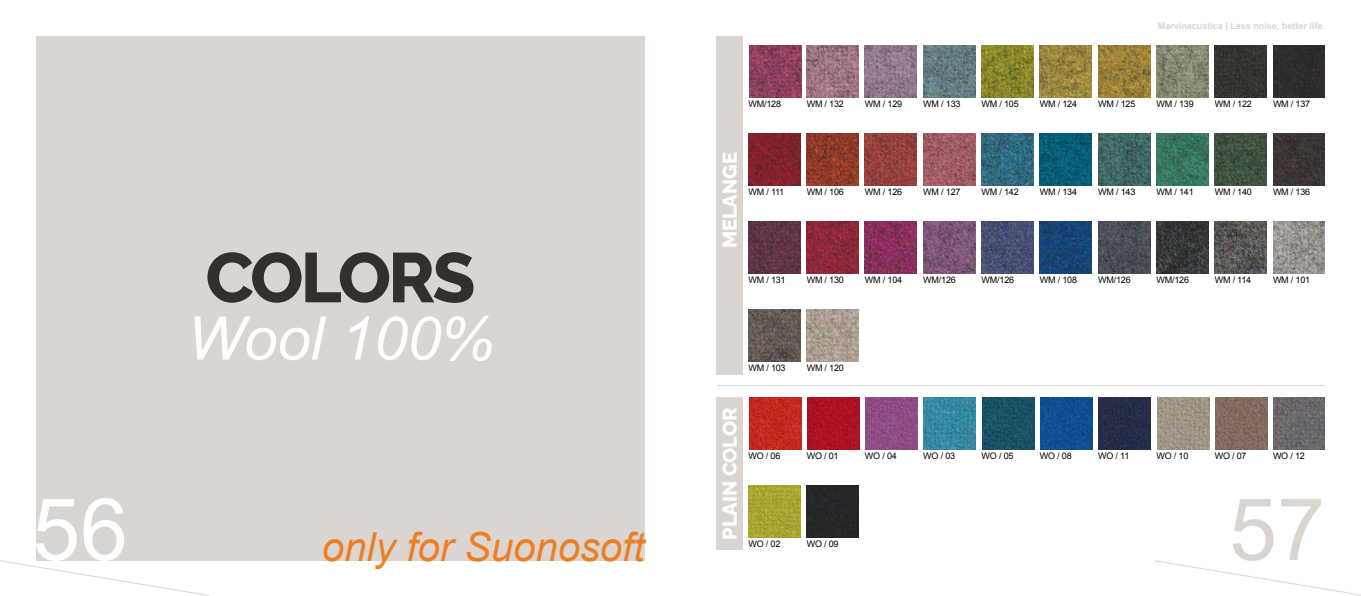
<style>
.page{position:relative;width:1361px;height:596px;background:#fff}
.page>*{position:absolute;margin:0;border:0;box-sizing:border-box;transform-origin:0 0}
.t1{font:86.1px "Arial";color:#fff}
.t2{font:86.1px "Arial";color:#dbd5d2}
.t3{font:800 70px "Raleway";letter-spacing:-.04em;color:#31302f}
.t4{font:italic 60px "Arial";color:#fff}
.t5{font:italic 40px "Arial";color:#ed7f24}
.t6{font:800 20px "Raleway";color:#fff}
.t7{font:9px "Arial";letter-spacing:-.02em;color:#000}
.t8{font:700 9px "Arial";color:#dbd5d2}
</style>
<div class="page">
<div style="left:36px;top:36px;width:608px;height:524px;background:#dbd5d2"></div>
<div style="left:716px;top:36px;width:27px;height:338px;background:#dbd5d2"></div>
<div style="left:716px;top:397px;width:27px;height:152px;background:#dbd5d2"></div>
<img style="left:748px;top:133px;width:52px;height:52px">
<img style="left:749px;top:46px;width:52px;height:52px">
<img style="left:748px;top:221px;width:52px;height:52px">
<img style="left:748px;top:309px;width:52px;height:52px">
<img style="left:748px;top:485px;width:52px;height:52px">
<img style="left:1040px;top:133px;width:52px;height:52px">
<img style="left:1040px;top:46px;width:52px;height:52px">
<img style="left:1040px;top:221px;width:52px;height:52px">
<img style="left:982px;top:397px;width:52px;height:52px">
<img style="left:981px;top:133px;width:52px;height:52px">
<img style="left:981px;top:46px;width:52px;height:52px">
<img style="left:981px;top:221px;width:52px;height:52px">
<img style="left:924px;top:397px;width:52px;height:52px">
<img style="left:1273px;top:133px;width:52px;height:52px">
<div style="left:1273px;top:46px;width:52px;height:52px;background:#2e2c2c"></div>
<img style="left:1273px;top:221px;width:52px;height:52px">
<img style="left:1215px;top:397px;width:52px;height:52px">
<img style="left:1273px;top:397px;width:52px;height:52px">
<img style="left:865px;top:133px;width:52px;height:52px">
<img style="left:865px;top:46px;width:52px;height:52px">
<img style="left:865px;top:221px;width:52px;height:52px">
<img style="left:807px;top:397px;width:52px;height:52px">
<img style="left:1156px;top:133px;width:52px;height:52px">
<img style="left:1156px;top:46px;width:52px;height:52px">
<img style="left:1156px;top:221px;width:52px;height:52px">
<img style="left:1099px;top:397px;width:52px;height:52px">
<img style="left:806px;top:133px;width:52px;height:52px">
<img style="left:806px;top:46px;width:52px;height:52px">
<img style="left:806px;top:221px;width:52px;height:52px">
<img style="left:806px;top:309px;width:52px;height:52px">
<img style="left:749px;top:397px;width:52px;height:52px">
<div style="left:806px;top:485px;width:52px;height:52px;background:#252627"></div>
<img style="left:1098px;top:133px;width:52px;height:52px">
<img style="left:1098px;top:46px;width:52px;height:52px">
<img style="left:1098px;top:221px;width:52px;height:52px">
<img style="left:1040px;top:397px;width:52px;height:52px">
<img style="left:923px;top:133px;width:52px;height:52px">
<img style="left:923px;top:46px;width:52px;height:52px">
<img style="left:923px;top:221px;width:52px;height:52px">
<img style="left:865px;top:397px;width:52px;height:52px">
<img style="left:1214px;top:133px;width:52px;height:52px">
<img style="left:1214px;top:46px;width:52px;height:52px">
<img style="left:1214px;top:221px;width:52px;height:52px">
<img style="left:1157px;top:397px;width:52px;height:52px">
<hr style="left:717px;top:385px;width:608px;height:1px;background:#dbd5d2">
<svg style="left:1155px;top:560px;width:206px;height:35px"></svg>
<svg style="left:0;top:560px;width:210px;height:35px"></svg>
<h2 class="t3" style="left:205px;top:221px;width:271px">COLORS</h2>
<h3 class="t4" style="left:187px;top:299px;width:308px">Wool 100%</h3>
<p class="t8" style="left:1158px;top:20px;width:169px">Marvinacustica | Less noise, better life.</p>
<p class="t7" style="left:748px;top:98px;width:34px">WM/128</p>
<h3 class="t6" style="left:714px;top:248px;width:98px;rotate:-90deg">MELANGE</h3>
<p class="t7" style="left:748px;top:186px;width:37px">WM / 111</p>
<p class="t7" style="left:748px;top:274px;width:39px">WM / 131</p>
<p class="t7" style="left:806px;top:98px;width:39px">WM / 132</p>
<p class="t7" style="left:865px;top:98px;width:39px">WM / 129</p>
<p class="t7" style="left:923px;top:98px;width:39px">WM / 133</p>
<p class="t7" style="left:981px;top:98px;width:39px">WM / 105</p>
<p class="t7" style="left:1040px;top:98px;width:39px">WM / 124</p>
<p class="t7" style="left:1098px;top:98px;width:39px">WM / 125</p>
<p class="t7" style="left:1156px;top:98px;width:39px">WM / 139</p>
<p class="t7" style="left:1214px;top:98px;width:39px">WM / 122</p>
<p class="t7" style="left:1273px;top:98px;width:39px">WM / 137</p>
<p class="t7" style="left:806px;top:186px;width:39px">WM / 106</p>
<p class="t7" style="left:865px;top:186px;width:39px">WM / 126</p>
<p class="t7" style="left:923px;top:186px;width:39px">WM / 127</p>
<p class="t7" style="left:981px;top:186px;width:39px">WM / 142</p>
<p class="t7" style="left:1040px;top:186px;width:39px">WM / 134</p>
<p class="t7" style="left:1098px;top:186px;width:39px">WM / 143</p>
<p class="t7" style="left:1156px;top:186px;width:39px">WM / 141</p>
<p class="t7" style="left:1214px;top:186px;width:39px">WM / 140</p>
<p class="t7" style="left:1273px;top:186px;width:39px">WM / 136</p>
<p class="t7" style="left:806px;top:274px;width:39px">WM / 130</p>
<p class="t7" style="left:865px;top:274px;width:39px">WM / 104</p>
<p class="t7" style="left:923px;top:274px;width:34px">WM/126</p>
<p class="t7" style="left:981px;top:274px;width:34px">WM/126</p>
<p class="t7" style="left:1040px;top:274px;width:39px">WM / 108</p>
<p class="t7" style="left:1098px;top:274px;width:34px">WM/126</p>
<p class="t7" style="left:1156px;top:274px;width:34px">WM/126</p>
<p class="t7" style="left:1214px;top:274px;width:38px">WM / 114</p>
<p class="t7" style="left:1273px;top:274px;width:39px">WM / 101</p>
<p class="t7" style="left:748px;top:361px;width:39px">WM / 103</p>
<p class="t7" style="left:806px;top:361px;width:39px">WM / 120</p>
<h3 class="t6" style="left:714px;top:539px;width:134px;rotate:-90deg">PLAIN COLOR</h3>
<p class="t7" style="left:748px;top:449px;width:33px">WO / 06</p>
<p class="t7" style="left:806px;top:449px;width:33px">WO / 01</p>
<p class="t7" style="left:865px;top:449px;width:33px">WO / 04</p>
<p class="t7" style="left:923px;top:449px;width:33px">WO / 03</p>
<p class="t7" style="left:981px;top:449px;width:33px">WO / 05</p>
<p class="t7" style="left:1040px;top:449px;width:33px">WO / 08</p>
<p class="t7" style="left:1098px;top:449px;width:33px">WO / 11</p>
<p class="t7" style="left:1156px;top:449px;width:33px">WO / 10</p>
<p class="t7" style="left:1214px;top:449px;width:33px">WO / 07</p>
<p class="t7" style="left:1273px;top:449px;width:33px">WO / 12</p>
<h1 class="t1" style="left:32px;top:473px;width:97px">56</h1>
<h1 class="t2" style="left:1229px;top:473px;width:97px">57</h1>
<h3 class="t5" style="left:322px;top:520px;width:324px">only for Suonosoft</h3>
<p class="t7" style="left:748px;top:537px;width:33px">WO / 02</p>
<p class="t7" style="left:806px;top:537px;width:33px">WO / 09</p>
</div>
